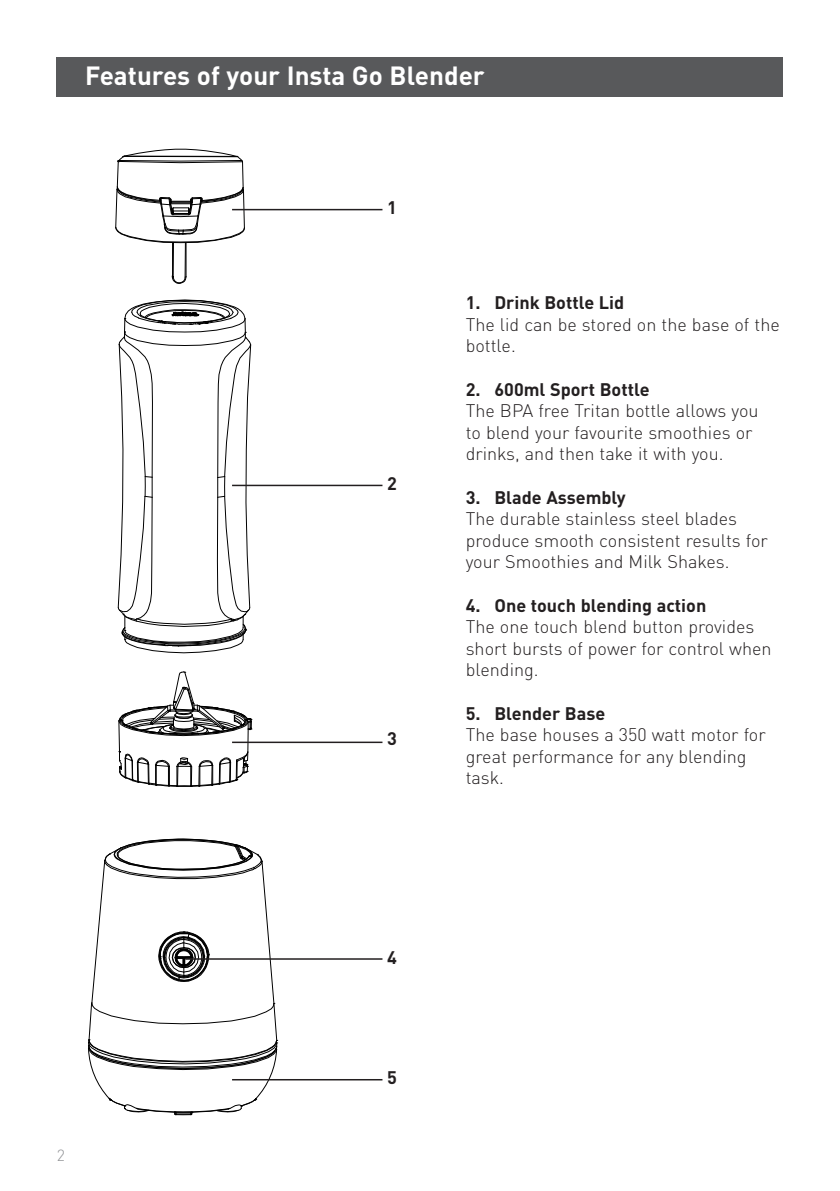
<style>
.page{position:relative;width:840px;height:1191px;background:#fff}
.page>*{position:absolute;margin:0;border:0;box-sizing:border-box;transform-origin:0 0}
.t1{font:700 26px "DIN Pro";color:#fff}
.t2{font:300 18px/21.6px "DIN Pro";color:#231f20}
.t3{font:700 18px "DIN Pro";color:#231f20}
.t4{font:300 16px "DIN Pro";color:#909295}
</style>
<div class="page">
<hr style="left:172px;top:243px;width:1px;height:34px;background:#000">
<hr style="left:173px;top:243px;width:1px;height:34px;background:#000">
<hr style="left:184px;top:243px;width:2px;height:34px;background:#000">
<svg style="left:171px;top:276px;width:16px;height:8px"></svg>
<svg style="left:115px;top:148px;width:130px;height:95px"></svg>
<svg style="left:88px;top:838px;width:190px;height:277px"></svg>
<svg style="left:117px;top:299px;width:135px;height:354px"></svg>
<svg style="left:118px;top:671px;width:134px;height:116px"></svg>
<div style="left:57px;top:57px;width:725px;height:39px;background:#58595b"></div>
<hr style="left:232px;top:209px;width:150px;height:1px;background:#231f20">
<hr style="left:232px;top:485px;width:150px;height:1px;background:#231f20">
<hr style="left:232px;top:741px;width:150px;height:2px;background:#231f20">
<hr style="left:185px;top:958px;width:197px;height:1px;background:#231f20">
<hr style="left:232px;top:1079px;width:150px;height:1px;background:#231f20">
<h1 class="t1" style="left:85px;top:54px;width:401px">Features of your Insta Go Blender</h1>
<p class="t3" style="left:387px;top:193px;width:11px">1</p>
<p class="t3" style="left:387px;top:468px;width:11px">2</p>
<p class="t3" style="left:387px;top:723px;width:11px">3</p>
<p class="t3" style="left:465px;top:287px;width:160px">1. Drink Bottle Lid</p>
<p class="t2" style="left:465px;top:312px;width:315px">The lid can be stored on the base of the bottle.</p>
<p class="t3" style="left:465px;top:374px;width:185px">2. 600ml Sport Bottle</p>
<p class="t2" style="left:465px;top:398px;width:294px">The BPA free Tritan bottle allows you to blend your favourite smoothies or drinks, and then take it with you.</p>
<p class="t3" style="left:465px;top:482px;width:161px">3. Blade Assembly</p>
<p class="t2" style="left:465px;top:506px;width:303px">The durable stainless steel blades produce smooth consistent results for your Smoothies and Milk Shakes.</p>
<p class="t3" style="left:465px;top:590px;width:242px">4. One touch blending action</p>
<p class="t2" style="left:465px;top:614px;width:307px">The one touch blend button provides short bursts of power for control when blending.</p>
<p class="t3" style="left:465px;top:698px;width:141px">5. Blender Base</p>
<p class="t2" style="left:465px;top:722px;width:301px">The base houses a 350 watt motor for great performance for any blending task.</p>
<p class="t4" style="left:57px;top:1142px;width:10px">2</p>
<p class="t3" style="left:387px;top:942px;width:11px">4</p>
<p class="t3" style="left:387px;top:1062px;width:11px">5</p>
</div>
